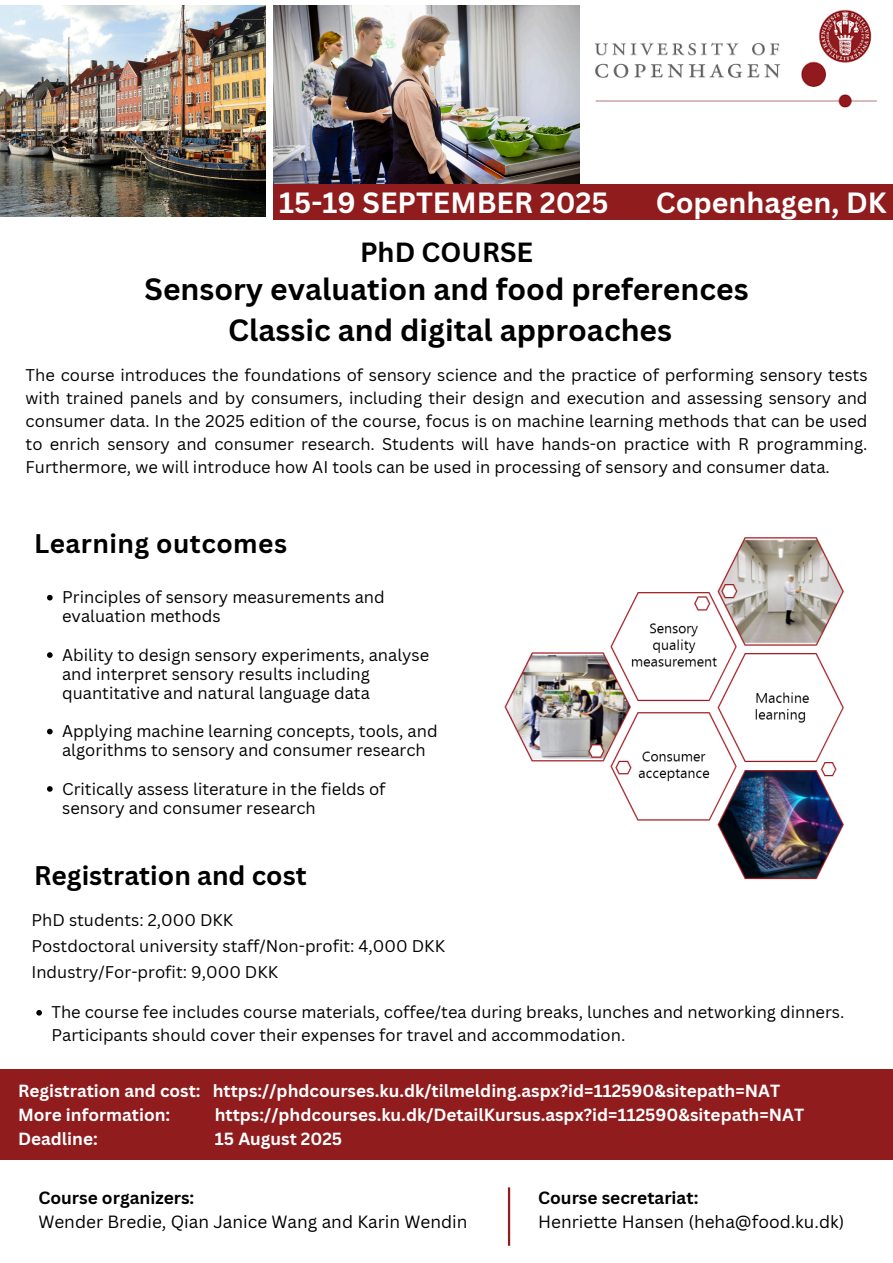
<style>
.page{position:relative;width:893px;height:1263px;background:#fff}
.page>*{position:absolute;margin:0;border:0;box-sizing:border-box;transform-origin:0 0}
.t1{font:700 30px/41.6px "Canva Sans";color:#000;text-align:center}
.t2{font:700 28.5px "Canva Sans";color:#fff}
.t3{font:700 27px "Canva Sans";color:#000}
.t4{font:700 26.25px "Canva Sans";color:#000}
.t5{font:17.25px "Canva Sans";color:#000}
.t6{font:700 17.25px "Canva Sans";color:#000}
.t7{font:700 17.1px/23.6px "Canva Sans";color:#fff}
.t8{font:16.5px/23.1px "Canva Sans";color:#000}
</style>
<div class="page">
<img style="left:273px;top:5px;width:307px;height:180px">
<div style="left:0;top:1069px;width:893px;height:90px;background:#901c1e"></div>
<hr style="left:508px;top:1187px;width:2px;height:59px;background:#901c1e">
<img style="left:0;top:5px;width:266px;height:212px">
<div style="left:273px;top:185px;width:620px;height:35px;background:#901c1e"></div>
<img style="left:595px;top:9px;width:282px;height:99px">
<img style="left:505px;top:537px;width:339px;height:343px">
<svg style="left:47px;top:595px;width:6px;height:5px"></svg>
<svg style="left:47px;top:652px;width:6px;height:6px"></svg>
<svg style="left:47px;top:729px;width:6px;height:5px"></svg>
<svg style="left:47px;top:786px;width:6px;height:6px"></svg>
<svg style="left:36px;top:1010px;width:6px;height:5px"></svg>
<p class="t2" style="left:279px;top:183px;width:331px">15-19 SEPTEMBER 2025</p>
<p class="t2" style="left:656px;top:183px;width:232px">Copenhagen, DK</p>
<p class="t3" style="left:360px;top:233px;width:175px">PhD COURSE</p>
<p class="t1" style="left:145px;top:267px;width:605px">Sensory evaluation and food preferences<br>Classic and digital approaches</p>
<p class="t8" style="left:26px;top:363px;width:843px;text-align:justify">The course introduces the foundations of sensory science and the practice of performing sensory tests with trained panels and by consumers, including their design and execution and assessing sensory and consumer data. In the 2025 edition of the course, focus is on machine learning methods that can be used to enrich sensory and consumer research. Students will have hands-on practice with R programming.<br>Furthermore, we will introduce how AI tools can be used in processing of sensory and consumer data.</p>
<h2 class="t4" style="left:34px;top:525px;width:254px">Learning outcomes</h2>
<p class="t8" style="left:62px;top:587px;width:324px;line-height:19.1px">Principles of sensory measurements and evaluation methods</p>
<p class="t8" style="left:62px;top:645px;width:369px;line-height:19.1px">Ability to design sensory experiments, analyse and interpret sensory results including quantitative and natural language data</p>
<p class="t8" style="left:62px;top:721px;width:377px;line-height:19.1px">Applying machine learning concepts, tools, and algorithms to sensory and consumer research</p>
<p class="t8" style="left:62px;top:778px;width:325px;line-height:19.1px">Critically assess literature in the fields of sensory and consumer research</p>
<p class="t4" style="left:34px;top:857px;width:274px">Registration and cost</p>
<p class="t8" style="left:31px;top:908px;width:203px">PhD students: 2,000 DKK</p>
<h1 class="t8" style="left:31px;top:934px;width:415px">Postdoctoral university staff/Non-profit: 4,000 DKK</h1>
<h1 class="t8" style="left:31px;top:960px;width:248px">Industry/For-profit: 9,000 DKK</h1>
<h3 class="t8" style="left:51px;top:1000px;width:794px">The course fee includes course materials, coffee/tea during breaks, lunches and networking dinners.<br>Participants should cover their expenses for travel and accommodation.</h3>
<p class="t7" style="left:18px;top:1079px;width:763px">Registration and cost: https://phdcourses.ku.dk/tilmelding.aspx?id=112590&amp;sitepath=NAT<br>More information:</p>
<p class="t7" style="left:215px;top:1102px;width:591px">https://phdcourses.ku.dk/DetailKursus.aspx?id=112590&amp;sitepath=NAT</p>
<p class="t7" style="left:18px;top:1126px;width:81px">Deadline:</p>
<p class="t7" style="left:215px;top:1126px;width:129px">15 August 2025</p>
<h2 class="t6" style="left:38px;top:1186px;width:157px">Course organizers:</h2>
<p class="t5" style="left:38px;top:1209px;width:431px">Wender Bredie, Qian Janice Wang and Karin Wendin</p>
<p class="t6" style="left:538px;top:1186px;width:162px">Course secretariat:</p>
<p class="t5" style="left:538px;top:1209px;width:308px">Henriette Hansen (heha@food.ku.dk)</p>
</div>
